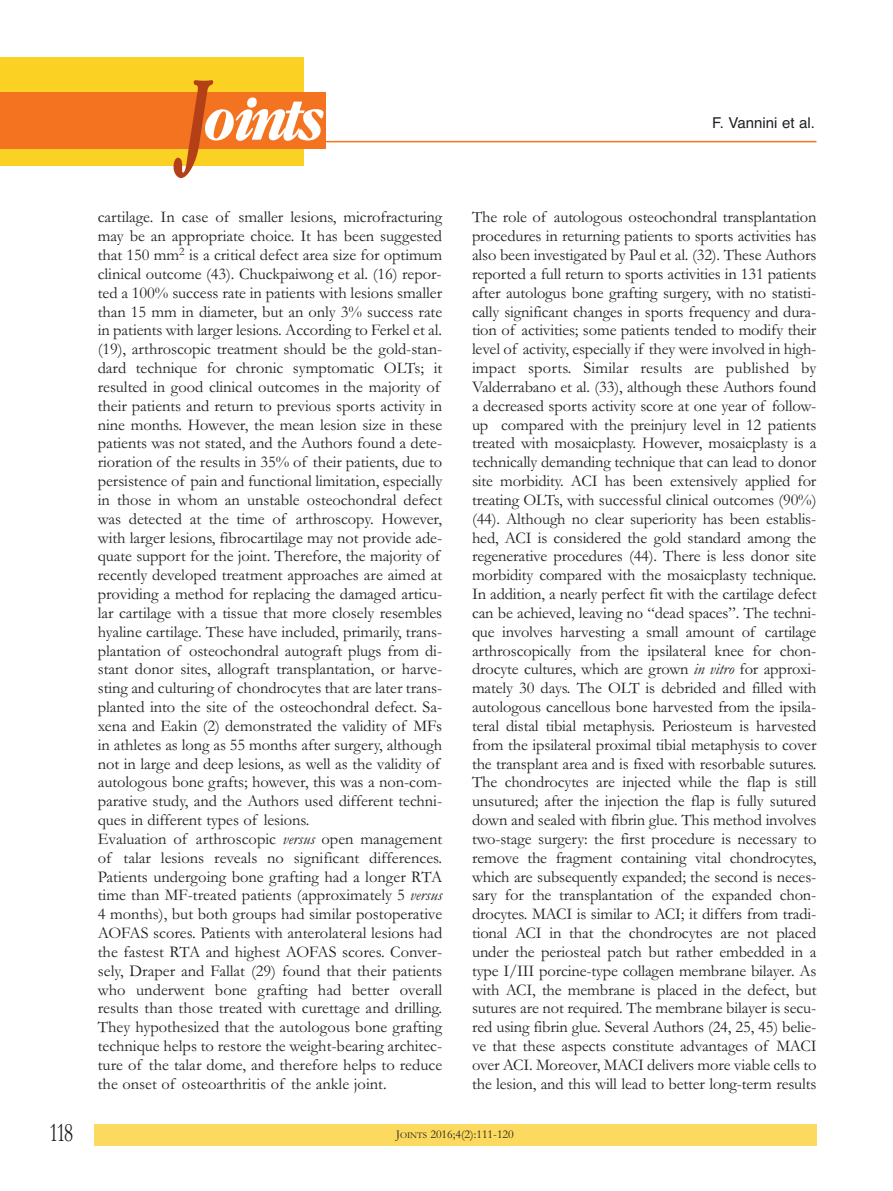
<style>
.page{position:relative;width:893px;height:1191px;background:#fff}
.page>*{position:absolute;margin:0;border:0;box-sizing:border-box;transform-origin:0 0}
.t1{font:italic 700 55.8px "Garamond Cond";letter-spacing:-.085em;color:#fff}
.t2{font:27px "Garamond";color:#231f20;scale:.75 1}
.t3{font:16.5px/18.9px "Garamond";letter-spacing:-.005em;color:#231f20}
.t4{font:15px "Helvetica";color:#231f20}
.t5{font:12px "Garamond";color:#231f20}
.s1{font-size:99.9px;color:#b44018}
.s2{font-style:italic}
.s3{font-size:9px}
</style>
<div class="page">
<hr style="left:176px;top:141px;width:640px;height:1px;background:#f47321">
<div style="left:94px;top:1124px;width:722px;height:21px;background:#fcd95f"></div>
<div style="left:0;top:57px;width:304px;height:109px;background:#fbd124"></div>
<div style="left:0;top:92px;width:326px;height:56px;background:#f47321"></div>
<h1 class="t1" style="left:181px;top:88px;width:140px"><span class="s1">J</span>oints</h1>
<p class="t4" style="left:712px;top:114px;width:104px">F. Vannini et al.</p>
<p class="t3" style="left:98px;top:207px;width:346px">cartilage. in case of smaller lesions, microfracturing may be an appropriate choice. it has been suggested that 150 mm<sup>2</sup> is a critical defect area size for optimum clinical outcome (43). Chuckpaiwong et al. (16) repor&shy;ted a 100% success rate in patients with lesions smaller than 15 mm in diameter, but an only 3% success rate in patients with larger lesions. According to Ferkel et al. (19), arthroscopic treatment should be the gold-stan&shy;dard technique for chronic symptomatic oLts; it resulted in good clinical outcomes in the majority of their patients and return to previous sports activity in nine months. However, the mean lesion size in these patients was not stated, and the Authors found a dete&shy;rioration of the results in 35% of their patients, due to persistence of pain and functional limitation, especially in those in whom an unstable osteochondral defect was detected at the time of arthroscopy. However, with larger lesions, fibrocartilage may not provide ade&shy;quate support for the joint. therefore, the majority of recently developed treatment approaches are aimed at providing a method for replacing the damaged articu&shy;lar cartilage with a tissue that more closely resembles hyaline cartilage. these have included, primarily, trans&shy;plantation of osteochondral autograft plugs from di&shy;stant donor sites, allograft transplantation, or harve&shy;sting and culturing of chondrocytes that are later trans&shy;planted into the site of the osteochondral defect. sa&shy;xena and Eakin (2) demonstrated the validity of MFs in athletes as long as 55 months after surgery, although not in large and deep lesions, as well as the validity of autologous bone grafts; however, this was a non-com&shy;parative study, and the Authors used different techni&shy;ques in different types of lesions.<br>Evaluation of arthroscopic <span class="s2">versus</span> open management of talar lesions reveals no significant differences.<br>Patients undergoing bone grafting had a longer RtA time than MF-treated patients (approximately 5 <span class="s2">versus </span>4 months), but both groups had similar postoperative AoFAs scores. Patients with anterolateral lesions had the fastest RtA and highest AoFAs scores. Conver&shy;sely, Draper and Fallat (29) found that their patients who underwent bone grafting had better overall results than those treated with curettage and drilling. they hypothesized that the autologous bone grafting technique helps to restore the weight-bearing architec&shy;ture of the talar dome, and therefore helps to reduce the onset of osteoarthritis of the ankle joint.</p>
<p class="t3" style="left:472px;top:207px;width:346px;text-align:justify">the role of autologous osteochondral transplantation procedures in returning patients to sports activities has also been investigated by Paul et al. (32). these Authors reported a full return to sports activities in 131 patients after autologus bone grafting surgery, with no statisti&shy;cally significant changes in sports frequency and dura&shy;tion of activities; some patients tended to modify their level of activity, especially if they were involved in high&shy;impact sports. similar results are published by Valderrabano et al. (33), although these Authors found a decreased sports activity score at one year of follow&shy;up compared with the preinjury level in 12 patients treated with mosaicplasty. However, mosaicplasty is a technically demanding technique that can lead to donor site morbidity. ACi has been extensively applied for treating oLts, with successful clinical outcomes (90%) (44). Although no clear superiority has been establis&shy;hed, ACi is considered the gold standard among the regenerative procedures (44). there is less donor site morbidity compared with the mosaicplasty technique. in addition, a nearly perfect fit with the cartilage defect can be achieved, leaving no “dead spaces”. the techni&shy;que involves harvesting a small amount of cartilage arthroscopically from the ipsilateral knee for chon&shy;drocyte cultures, which are grown <span class="s2">in vitro</span> for approxi&shy;mately 30 days. the oLt is debrided and filled with autologous cancellous bone harvested from the ipsila&shy;teral distal tibial metaphysis. Periosteum is harvested from the ipsilateral proximal tibial metaphysis to cover the transplant area and is fixed with resorbable sutures. the chondrocytes are injected while the flap is still unsutured; after the injection the flap is fully sutured down and sealed with fibrin glue. this method involves two-stage surgery: the first procedure is necessary to remove the fragment containing vital chondrocytes, which are subsequently expanded; the second is neces&shy;sary for the transplantation of the expanded chon&shy;drocytes. MACi is similar to ACi; it differs from tradi&shy;tional ACi in that the chondrocytes are not placed under the periosteal patch but rather embedded in a type i/iii porcine-type collagen membrane bilayer. As with ACi, the membrane is placed in the defect, but sutures are not required. the membrane bilayer is secu&shy;red using fibrin glue. several Authors (24, 25, 45) belie&shy;ve that these aspects constitute advantages of MACi over ACi. Moreover, MACi delivers more viable cells to the lesion, and this will lead to better long-term results</p>
<h2 class="t2" style="left:49px;top:1116px;width:33px">118</h2>
<p class="t5" style="left:396px;top:1126px;width:119px">J<span class="s3">oints</span> 2016;4(2):111-120</p>
</div>
